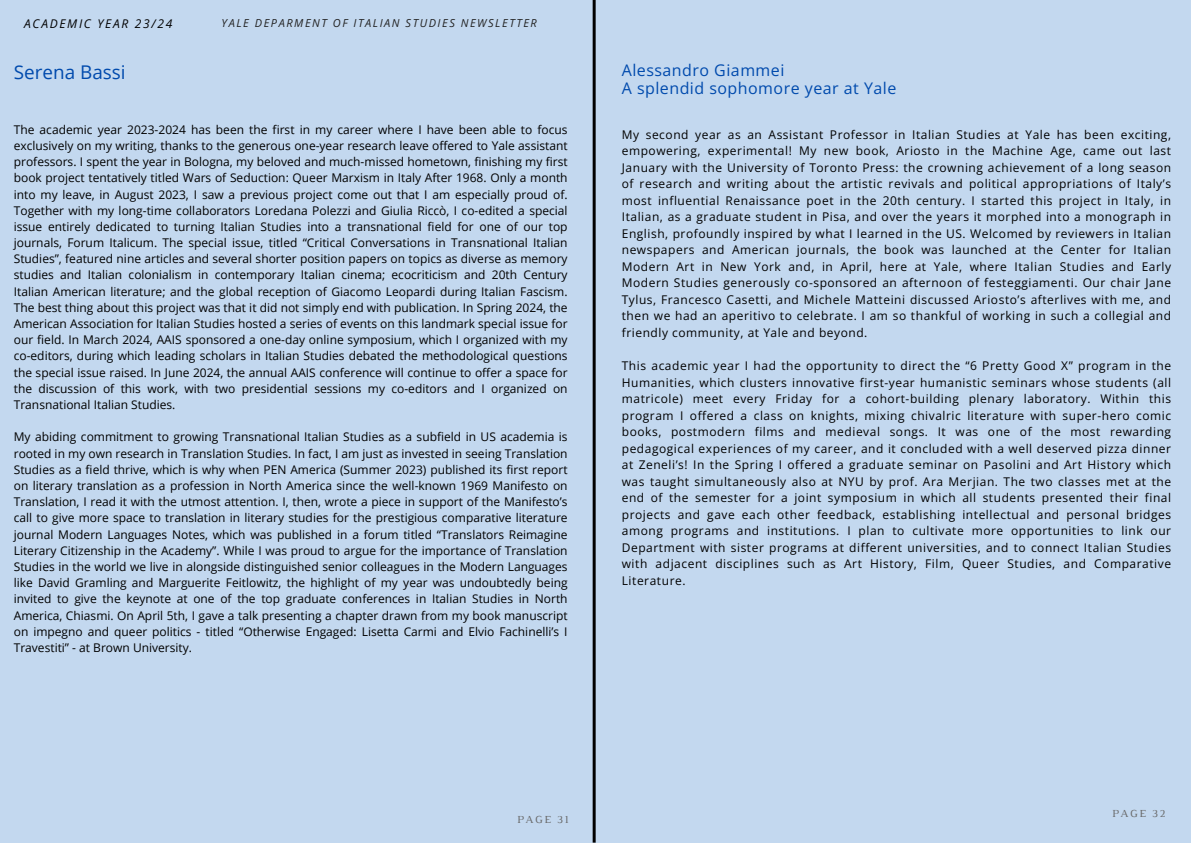
<style>
.page{position:relative;width:1191px;height:843px;background:#fff}
.page>*{position:absolute;margin:0;border:0;box-sizing:border-box;transform-origin:0 0}
.t1{font:18.9px "Open Sans";color:#004aad}
.t2{font:16px/18px "Open Sans";letter-spacing:.03em;color:#004aad}
.t3{font:12px/16.2px "Open Sans";letter-spacing:.025em;color:#000;text-align:justify}
.t4{font:italic 12px "Open Sans";letter-spacing:.14em;color:#000}
.t5{font:italic 11px "Open Sans";letter-spacing:.14em;color:#222}
.t6{font:11px "Luthier";letter-spacing:.14em;color:#666}
</style>
<div class="page">
<div style="left:0;top:0;width:1190px;height:842px;background:#c3d8ef"></div>
<hr style="left:592px;top:0;width:3px;height:842px;background:#000">
<h3 class="t4" style="left:24px;top:15px;width:150px">ACADEMIC YEAR 23/24</h3>
<h1 class="t5" style="left:221px;top:16px;width:317px">YALE DEPARMENT OF ITALIAN STUDIES NEWSLETTER</h1>
<h3 class="t1" style="left:14px;top:59px;width:113px">Serena Bassi</h3>
<h3 class="t3" style="left:14px;top:121px;width:555px">The academic year 2023-2024 has been the first in my career where I have been able to focus exclusively on my writing, thanks to the generous one-year research leave offered to Yale assistant professors. I spent the year in Bologna, my beloved and much-missed hometown, finishing my first book project tentatively titled Wars of Seduction: Queer Marxism in Italy After 1968. Only a month into my leave, in August 2023, I saw a previous project come out that I am especially proud of.<br>Together with my long-time collaborators Loredana Polezzi and Giulia Riccò, I co-edited a special issue entirely dedicated to turning Italian Studies into a transnational field for one of our top journals, Forum Italicum. The special issue, titled “Critical Conversations in Transnational Italian Studies”, featured nine articles and several shorter position papers on topics as diverse as memory studies and Italian colonialism in contemporary Italian cinema; ecocriticism and 20th Century Italian American literature; and the global reception of Giacomo Leopardi during Italian Fascism.<br>The best thing about this project was that it did not simply end with publication. In Spring 2024, the American Association for Italian Studies hosted a series of events on this landmark special issue for our field. In March 2024, AAIS sponsored a one-day online symposium, which I organized with my co-editors, during which leading scholars in Italian Studies debated the methodological questions the special issue raised. In June 2024, the annual AAIS conference will continue to offer a space for the discussion of this work, with two presidential sessions my co-editors and I organized on Transnational Italian Studies.</h3>
<h2 class="t3" style="left:14px;top:428px;width:555px">My abiding commitment to growing Transnational Italian Studies as a subfield in US academia is rooted in my own research in Translation Studies. In fact, I am just as invested in seeing Translation Studies as a field thrive, which is why when PEN America (Summer 2023) published its first report on literary translation as a profession in North America since the well-known 1969 Manifesto on Translation, I read it with the utmost attention. I, then, wrote a piece in support of the Manifesto’s call to give more space to translation in literary studies for the prestigious comparative literature journal Modern Languages Notes, which was published in a forum titled “Translators Reimagine Literary Citizenship in the Academy”. While I was proud to argue for the importance of Translation Studies in the world we live in alongside distinguished senior colleagues in the Modern Languages like David Gramling and Marguerite Feitlowitz, the highlight of my year was undoubtedly being invited to give the keynote at one of the top graduate conferences in Italian Studies in North America, Chiasmi. On April 5th, I gave a talk presenting a chapter drawn from my book manuscript on impegno and queer politics - titled “Otherwise Engaged: Lisetta Carmi and Elvio Fachinelli’s I Travestiti” - at Brown University.</h2>
<p class="t2" style="left:621px;top:61px;width:276px">Alessandro Giammei<br>A splendid sophomore year at Yale</p>
<p class="t3" style="left:621px;top:126px;width:550px;line-height:16.5px">My second year as an Assistant Professor in Italian Studies at Yale has been exciting, empowering, experimental! My new book, Ariosto in the Machine Age, came out last January with the University of Toronto Press: the crowning achievement of a long season of research and writing about the artistic revivals and political appropriations of Italy’s most influential Renaissance poet in the 20th century. I started this project in Italy, in Italian, as a graduate student in Pisa, and over the years it morphed into a monograph in English, profoundly inspired by what I learned in the US. Welcomed by reviewers in Italian newspapers and American journals, the book was launched at the Center for Italian Modern Art in New York and, in April, here at Yale, where Italian Studies and Early Modern Studies generously co-sponsored an afternoon of festeggiamenti. Our chair Jane Tylus, Francesco Casetti, and Michele Matteini discussed Ariosto’s afterlives with me, and then we had an aperitivo to celebrate. I am so thankful of working in such a collegial and friendly community, at Yale and beyond.</p>
<h3 class="t3" style="left:621px;top:357px;width:550px;line-height:16.5px">This academic year I had the opportunity to direct the “6 Pretty Good X” program in the Humanities, which clusters innovative first-year humanistic seminars whose students (all matricole) meet every Friday for a cohort-building plenary laboratory. Within this program I offered a class on knights, mixing chivalric literature with super-hero comic books, postmodern films and medieval songs. It was one of the most rewarding pedagogical experiences of my career, and it concluded with a well deserved pizza dinner at Zeneli’s! In the Spring I offered a graduate seminar on Pasolini and Art History which was taught simultaneously also at NYU by prof. Ara Merjian. The two classes met at the end of the semester for a joint symposium in which all students presented their final projects and gave each other feedback, establishing intellectual and personal bridges among programs and institutions. I plan to cultivate more opportunities to link our Department with sister programs at different universities, and to connect Italian Studies with adjacent disciplines such as Art History, Film, Queer Studies, and Comparative Literature.</h3>
<p class="t6" style="left:517px;top:815px;width:53px">PAGE 31</p>
<p class="t6" style="left:1111px;top:809px;width:55px">PAGE 32</p>
</div>
